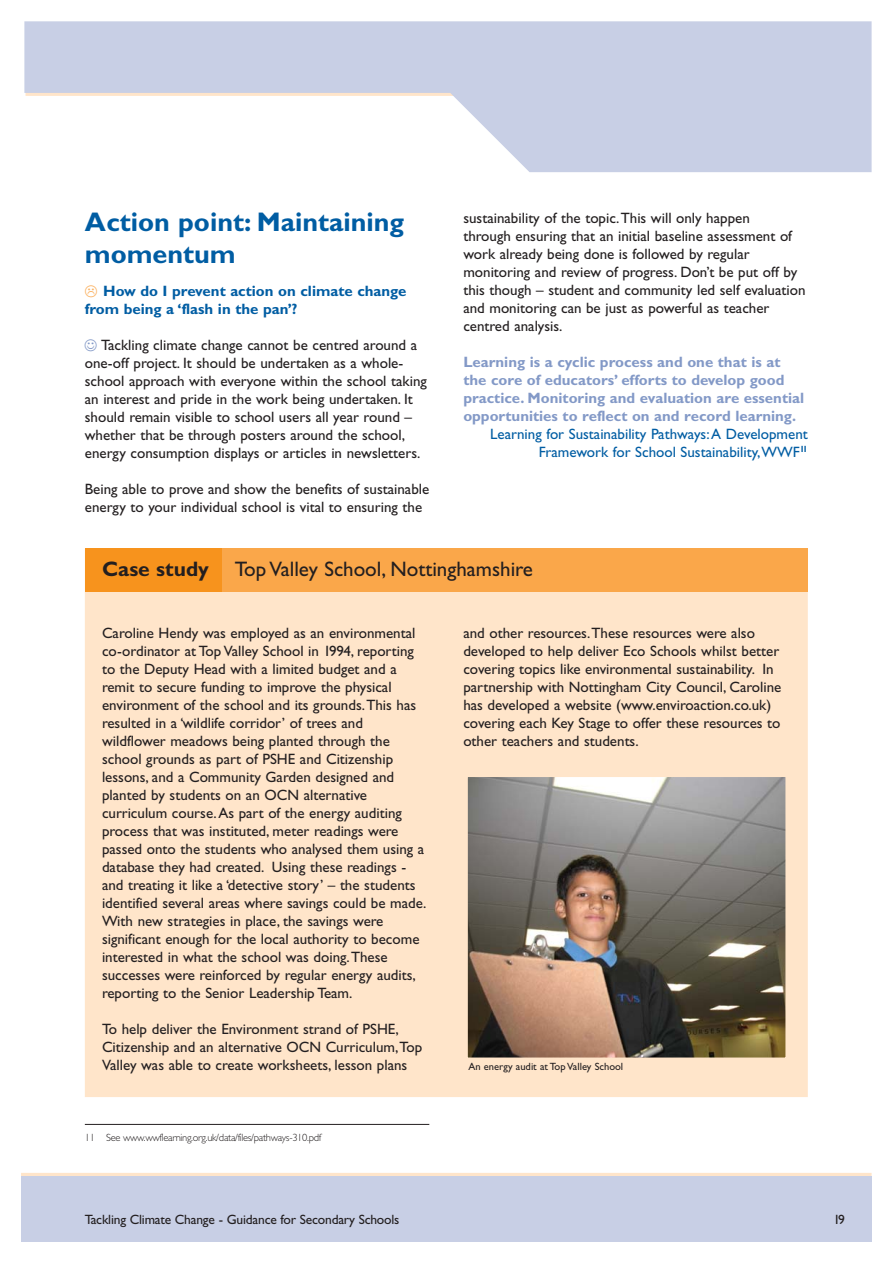
<style>
.page{position:relative;width:893px;height:1263px;background:#fff}
.page>*{position:absolute;margin:0;border:0;box-sizing:border-box;transform-origin:0 0}
.t1{font:700 27px/32.4px "Gill Sans";color:#005da3}
.t2{font:21px "Gill Sans";color:#231f20}
.t3{font:15px/18px "Gill Sans";color:#231f20}
.t4{font:700 15px/18px "Gill Sans";color:#8399c7}
.t5{font:15px/18px "Gill Sans";color:#005da3;text-align:right}
.t6{font:700 15px/18px "Gill Sans";color:#005da3}
.t7{font:13.5px "Gill Sans";letter-spacing:-.015em;color:#231f20}
.t8{font:300 10.5px "Gill Sans";letter-spacing:-.03em;color:#231f20}
.t9{font:10.5px "Gill Sans";color:#231f20}
.s1{color:#8399c7}
.s2{font-weight:700}
</style>
<div class="page">
<svg style="left:24px;top:21px;width:847px;height:151px;fill:#c8cfe5"></svg>
<hr style="left:21px;top:1173px;width:850px;height:4px;background:#ffe5ca">
<div style="left:21px;top:1176px;width:850px;height:66px;background:#c8cfe5"></div>
<hr style="left:85px;top:1124px;width:344px;height:1px;background:#231f20">
<div style="left:87px;top:551px;width:718px;height:544px;background:#ffe5ca"></div>
<div style="left:85px;top:549px;width:723px;height:548px;border:4px solid #ffe5ca"></div>
<div style="left:85px;top:549px;width:723px;height:43px;background:#faa74a"></div>
<div style="left:85px;top:549px;width:137px;height:43px;background:#f7931d"></div>
<img style="left:468px;top:778px;width:317px;height:279px">
<div style="left:463px;top:773px;width:327px;height:289px;border:4px solid #ffe5ca"></div>
<h1 class="t1" style="left:85px;top:209px;width:321px">Action point: Maintaining momentum</h1>
<p class="t6" style="left:85px;top:284px;width:323px;text-indent:18px">How do I prevent action on climate change from being a ‘flash in the pan’?</p>
<p class="t3" style="left:84px;top:338px;width:344px"><span class="s1">☺</span> Tackling climate change cannot be centred around a one-off project. It should be undertaken as a whole&shy;school approach with everyone within the school taking an interest and pride in the work being undertaken. It should remain visible to school users all year round – whether that be through posters around the school, energy consumption displays or articles in newsletters.</p>
<p class="t3" style="left:85px;top:482px;width:346px">Being able to prove and show the benefits of sustainable energy to your individual school is vital to ensuring the</p>
<p class="t3" style="left:463px;top:211px;width:344px">sustainability of the topic.This will only happen<br>through ensuring that an initial baseline assessment of work already being done is followed by regular monitoring and review of progress. Don’t be put off by this though – student and community led self evaluation and monitoring can be just as powerful as teacher centred analysis.</p>
<p class="t4" style="left:463px;top:355px;width:342px">Learning is a cyclic process and one that is at the core of educators’ efforts to develop good practice. Monitoring and evaluation are essential opportunities to reflect on and record learning.</p>
<p class="t5" style="left:490px;top:427px;width:319px">Learning for Sustainability Pathways:A Development<br>Framework for School Sustainability,WWF<sup>11</sup></p>
<h2 class="t2" style="left:102px;top:561px;width:432px"><span class="s2">Case study</span> Top Valley School, Nottinghamshire</h2>
<p class="t3" style="left:102px;top:626px;width:326px">Caroline Hendy was employed as an environmental co-ordinator at Top Valley School in 1994, reporting to the Deputy Head with a limited budget and a remit to secure funding to improve the physical environment of the school and its grounds.This has resulted in a ‘wildlife corridor’ of trees and wildflower meadows being planted through the school grounds as part of PSHE and Citizenship lessons, and a Community Garden designed and planted by students on an OCN alternative curriculum course.As part of the energy auditing process that was instituted, meter readings were passed onto the students who analysed them using a database they had created. Using these readings - and treating it like a ‘detective story’ – the students identified several areas where savings could be made.<br>With new strategies in place, the savings were significant enough for the local authority to become interested in what the school was doing.These successes were reinforced by regular energy audits, reporting to the Senior Leadership Team.</p>
<p class="t3" style="left:102px;top:1022px;width:322px">To help deliver the Environment strand of PSHE,<br>Citizenship and an alternative OCN Curriculum,Top<br>Valley was able to create worksheets, lesson plans</p>
<p class="t8" style="left:85px;top:1134px;width:238px">11 See www.wwflearning.org.uk/data/files/pathways-310.pdf</p>
<p class="t3" style="left:463px;top:626px;width:320px">and other resources.These resources were also developed to help deliver Eco Schools whilst better covering topics like environmental sustainability. In partnership with Nottingham City Council, Caroline has developed a website (www.enviroaction.co.uk) covering each Key Stage to offer these resources to other teachers and students.</p>
<p class="t9" style="left:468px;top:1063px;width:156px">An energy audit at Top Valley School</p>
<p class="t7" style="left:85px;top:1214px;width:316px">Tackling Climate Change - Guidance for Secondary Schools</p>
<p class="t7" style="left:833px;top:1214px;width:13px">19</p>
</div>
